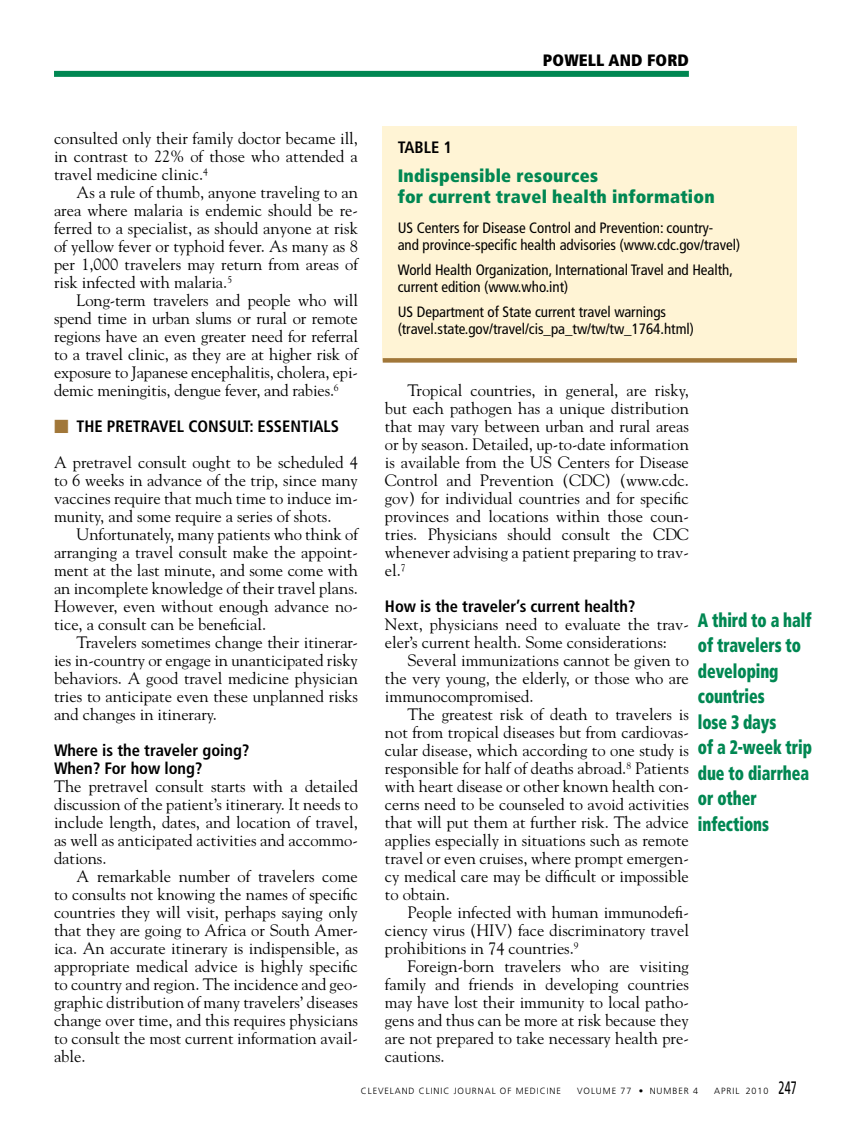
<style>
.page{position:relative;width:851px;height:1134px;background:#fff}
.page>*{position:absolute;margin:0;border:0;box-sizing:border-box;transform-origin:0 0}
.t1{font:900 condensed 19.5px/25.5px "Frutiger LT Std";letter-spacing:-.005em;color:#008752;scale:.8 1}
.t2{font:900 condensed 18px/21.6px "Frutiger LT Std";letter-spacing:.015em;color:#008752}
.t3{font:16.5px/18px "Goudy Std";color:#000;text-align:justify}
.t4{font:700 condensed 16.5px/18px "Frutiger LT Std";color:#000}
.t5{font:900 condensed 16.5px "Frutiger LT Std";letter-spacing:.01em;color:#000}
.t6{font:condensed 15px/16.5px "Frutiger LT Std";color:#000}
.t7{font:300 9px "Frutiger LT Std";letter-spacing:.1em;color:#000}
.s1{font-family:"Universal Std Newswith Comm Pi";font-weight:400;font-stretch:normal;color:#a17739}
.s2{font-weight:400;font-size:18px}
</style>
<div class="page">
<div style="left:54px;top:71px;width:634px;height:6px;background:#008752"></div>
<div style="left:382px;top:126px;width:414px;height:234px;background:#fff4d5"></div>
<div style="left:382px;top:358px;width:414px;height:5px;background:#a17739"></div>
<p class="t5" style="left:543px;top:51px;width:147px">Powell and Ford</p>
<p class="t3" style="left:54px;top:129px;width:305px">consulted only their family doctor became ill, in contrast to 22% of those who attended a travel medicine clinic.<sup>4</sup></p>
<p class="t3" style="left:54px;top:183px;width:306px;text-indent:23px">As a rule of thumb, anyone traveling to an area where malaria is endemic should be re&shy;ferred to a specialist, as should anyone at risk of yellow fever or typhoid fever. As many as 8 per 1,000 travelers may return from areas of risk infected with malaria.<sup>5</sup></p>
<p class="t3" style="left:54px;top:291px;width:306px;text-indent:23px">Long-term travelers and people who will spend time in urban slums or rural or remote regions have an even greater need for referral to a travel clinic, as they are at higher risk of exposure to Japanese encephalitis, cholera, epi&shy;demic meningitis, dengue fever, and rabies.<sup>6</sup></p>
<p class="t4" style="left:54px;top:417px;width:286px"><span class="s1">■</span> The PREtravel consult: Essentials</p>
<p class="t3" style="left:54px;top:453px;width:305px">A pretravel consult ought to be scheduled 4 to 6 weeks in advance of the trip, since many vaccines require that much time to induce im&shy;munity, and some require a series of shots.</p>
<p class="t3" style="left:54px;top:525px;width:306px;text-indent:23px">Unfortunately, many patients who think of arranging a travel consult make the appoint&shy;ment at the last minute, and some come with an incomplete knowledge of their travel plans.<br>However, even without enough advance no&shy;tice, a consult can be beneficial.</p>
<p class="t3" style="left:54px;top:633px;width:305px;text-indent:23px">Travelers sometimes change their itinerar&shy;ies in-country or engage in unanticipated risky behaviors. A good travel medicine physician tries to anticipate even these unplanned risks and changes in itinerary.</p>
<p class="t4" style="left:54px;top:741px;width:197px">Where is the traveler going?<br>When? For how long?</p>
<p class="t3" style="left:54px;top:777px;width:305px">The pretravel consult starts with a detailed discussion of the patient’s itinerary. It needs to include length, dates, and location of travel, as well as anticipated activities and accommo&shy;dations.</p>
<p class="t3" style="left:54px;top:867px;width:305px;text-indent:23px">A remarkable number of travelers come to consults not knowing the names of specific countries they will visit, perhaps saying only that they are going to Africa or South Amer&shy;ica. An accurate itinerary is indispensible, as appropriate medical advice is highly specific to country and region. The incidence and geo&shy;graphic distribution of many travelers’ diseases change over time, and this requires physicians to consult the most current information avail&shy;able.</p>
<p class="t4" style="left:398px;top:139px;width:56px">Table 1</p>
<p class="t2" style="left:398px;top:165px;width:318px">Indispensible resources<br>for current travel health information</p>
<p class="t6" style="left:398px;top:220px;width:344px">US Centers for Disease Control and Prevention: country-<br>and province-specific health advisories (www.cdc.gov/travel)</p>
<p class="t6" style="left:398px;top:262px;width:337px">World Health Organization, International Travel and Health, current edition (www.who.int)</p>
<p class="t6" style="left:398px;top:304px;width:298px">US Department of State current travel warnings (travel.state.gov/travel/cis_pa_tw/tw/tw_1764.html)</p>
<p class="t3" style="left:385px;top:381px;width:305px;text-indent:23px">Tropical countries, in general, are risky, but each pathogen has a unique distribution that may vary between urban and rural areas or by season. Detailed, up-to-date information is available from the US Centers for Disease Control and Prevention (CDC) (www.cdc. gov) for individual countries and for specific provinces and locations within those coun&shy;tries. Physicians should consult the CDC whenever advising a patient preparing to trav&shy;el.<sup>7</sup></p>
<p class="t4" style="left:385px;top:597px;width:252px">How is the traveler’s current health?</p>
<p class="t3" style="left:385px;top:615px;width:305px">Next, physicians need to evaluate the trav&shy;eler’s current health. Some considerations:</p>
<p class="t3" style="left:385px;top:651px;width:305px;text-indent:23px">Several immunizations cannot be given to the very young, the elderly, or those who are immunocompromised.</p>
<p class="t3" style="left:385px;top:705px;width:305px;text-indent:23px">The greatest risk of death to travelers is not from tropical diseases but from cardiovas&shy;cular disease, which according to one study is responsible for half of deaths abroad.<sup>8</sup> Patients with heart disease or other known health con&shy;cerns need to be counseled to avoid activities that will put them at further risk. The advice applies especially in situations such as remote travel or even cruises, where prompt emergen&shy;cy medical care may be difficult or impossible to obtain.</p>
<p class="t3" style="left:385px;top:903px;width:305px;text-indent:23px">People infected with human immunodefi&shy;ciency virus (HIV) face discriminatory travel prohibitions in 74 countries.<sup>9</sup></p>
<p class="t3" style="left:385px;top:957px;width:305px;text-indent:23px">Foreign-born travelers who are visiting family and friends in developing countries may have lost their immunity to local patho&shy;gens and thus can be more at risk because they are not prepared to take necessary health pre&shy;cautions.</p>
<p class="t1" style="left:698px;top:607px;width:144px">A third to a half of travelers to developing countries<br>lose 3 days<br>of a 2-week trip due to diarrhea or other infections</p>
<p class="t7" style="left:361px;top:1085px;width:202px">CLEVELAND CLINIC JOURNAL OF MEDICINE</p>
<p class="t7" style="left:577px;top:1085px;width:122px">VOLUME 77 • NUMBER 4</p>
<p class="t7" style="left:714px;top:1085px;width:84px">APRIL 2010 <span class="s2">247</span></p>
</div>
